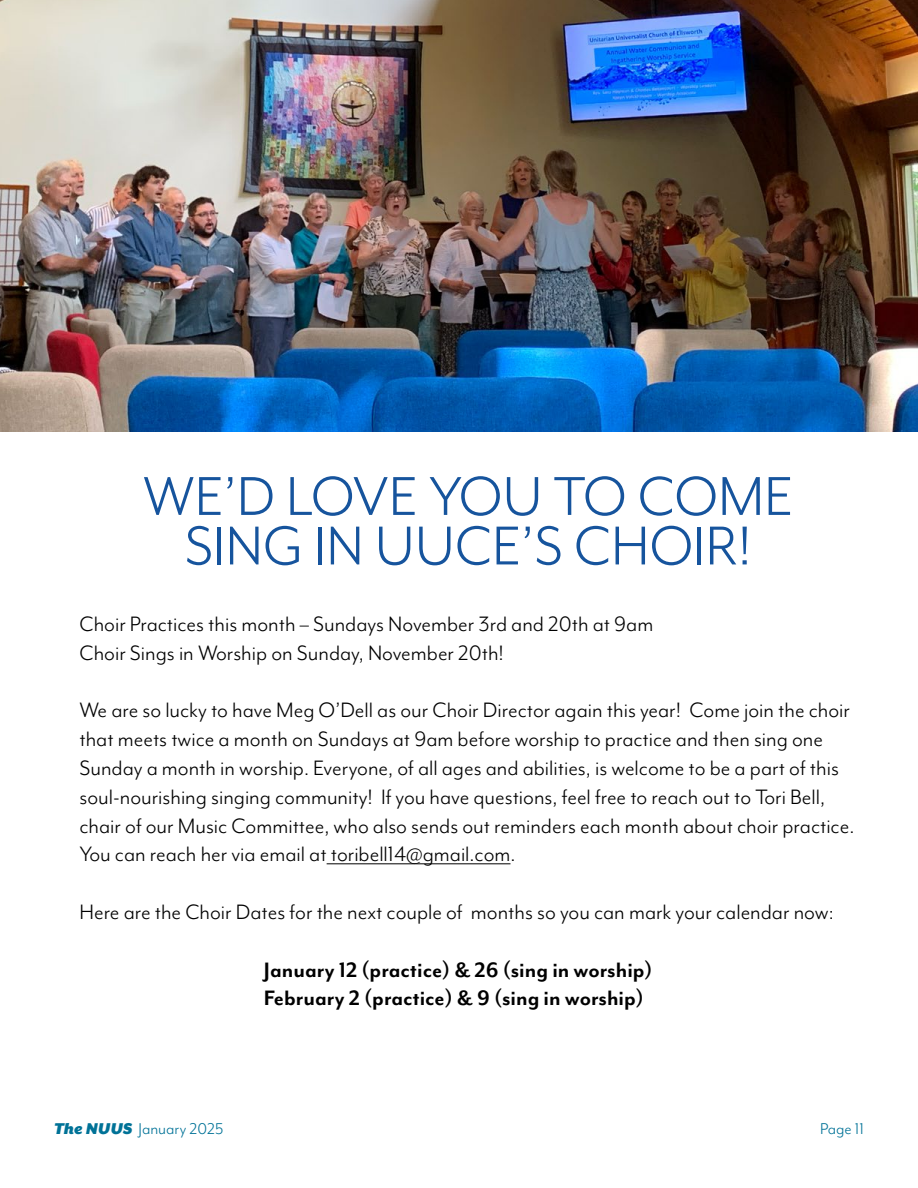
<style>
.page{position:relative;width:918px;height:1188px;background:#fff}
.page>*{position:absolute;margin:0;border:0;box-sizing:border-box;transform-origin:0 0}
.t1{font:63px/49.5px "Mr Eaves Mod OT";color:#16549d;text-align:center}
.t2{font:24px/28.8px "Mr Eaves Mod OT";color:#000}
.t3{font:700 24px/28.8px "Mr Eaves Mod OT";color:#000}
.t4{font:18px "Mr Eaves Mod OT";color:#007297}
.s1{font-family:"Mr Eaves XL San OT";font-weight:900;font-style:italic}
</style>
<div class="page">
<hr style="left:327px;top:863px;width:184px;height:1px;background:#000">
<img style="left:0;top:0;width:918px;height:431px">
<h1 class="t1" style="left:143px;top:471px;width:652px">WE’D LOVE YOU TO COME<br>SING IN UUCE’S CHOIR!</h1>
<p class="t2" style="left:80px;top:609px;width:575px">Choir Practices this month – Sundays November 3rd and 20th at 9am<br>Choir Sings in Worship on Sunday, November 20th!</p>
<p class="t2" style="left:80px;top:696px;width:776px">We are so lucky to have Meg O’Dell as our Choir Director again this year! Come join the choir that meets twice a month on Sundays at 9am before worship to practice and then sing one Sunday a month in worship. Everyone, of all ages and abilities, is welcome to be a part of this soul-nourishing singing community! If you have questions, feel free to reach out to Tori Bell, chair of our Music Committee, who also sends out reminders each month about choir practice.<br>You can reach her via email at toribell14@gmail.com.</p>
<p class="t2" style="left:80px;top:897px;width:756px">Here are the Choir Dates for the next couple of months so you can mark your calendar now:</p>
<p class="t3" style="left:264px;top:955px;width:390px">January 12 (practice) &amp; 26 (sing in worship)<br>February 2 (practice) &amp; 9 (sing in worship)</p>
<p class="t4" style="left:54px;top:1119px;width:171px"><span class="s1">The NUUS</span> January 2025</p>
<p class="t4" style="left:820px;top:1119px;width:45px">Page 11</p>
</div>
